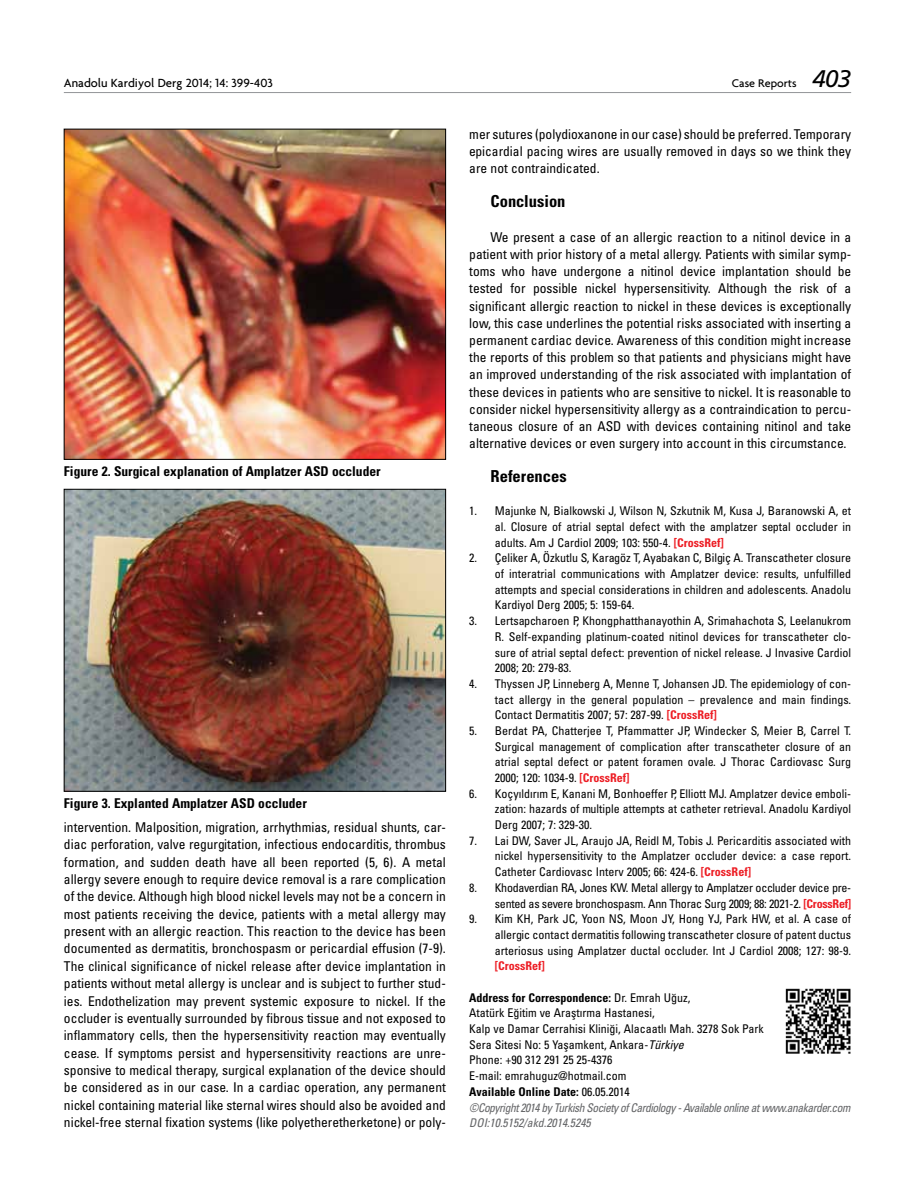
<style>
.page{position:relative;width:915px;height:1191px;background:#fff}
.page>*{position:absolute;margin:0;border:0;box-sizing:border-box;transform-origin:0 0}
.t1{font:16.5px "Univers Cond Bd Tr";color:#000}
.t2{font:13.5px/17.4px "Univers Condensed Tr";color:#000;text-align:justify}
.t3{font:13.5px "Univers Cond Bd Tr";color:#000}
.t4{font:500 12.75px "Firma";color:#000}
.t5{font:12px/15.8px "Univers Condensed Tr";color:#000;text-align:justify}
.t6{font:12px/15.8px "Univers Condensed Tr";letter-spacing:-.02em;color:#000;text-align:right}
.t7{font:12px/15.8px "Univers Cond Ita Tr";letter-spacing:-.04em;color:#636466;scale:.96 1}
.t8{font:12px "Univers Cond Bd Tr";color:#000}
.t9{font:500 12px "Firma";color:#000}
.t10{font:12px "Univers Cond Bd Tr";color:#ed1d24}
.s1{font-family:"Frutiger Italic Tr";font-weight:400;font-size:24px}
.s2{font-family:"Univers Cond Bd Tr";color:#ed1d24}
.s3{font-family:"Univers Condensed Tr"}
.s4{font-family:"Univers Cond Ita Tr"}
</style>
<div class="page">
<img style="left:66px;top:131px;width:377px;height:326px">
<img style="left:66px;top:491px;width:377px;height:298px">
<div style="left:64px;top:489px;width:381px;height:302px;border:1px solid #000"></div>
<img style="left:785px;top:988px;width:65px;height:65px">
<hr style="left:64px;top:92px;width:786px;height:1px;background:#939598">
<p class="t4" style="left:64px;top:75px;width:210px">Anadolu Kardiyol Derg 2014; 14: 399-403</p>
<p class="t9" style="left:731px;top:76px;width:121px">Case Reports <span class="s1">403</span></p>
<p class="t3" style="left:64px;top:463px;width:318px">Figure 2. Surgical explanation of Amplatzer ASD occluder</p>
<p class="t3" style="left:64px;top:795px;width:244px">Figure 3. Explanted Amplatzer ASD occluder</p>
<p class="t2" style="left:64px;top:818px;width:383px">intervention. Malposition, migration, arrhythmias, residual shunts, car&shy;diac perforation, valve regurgitation, infectious endocarditis, thrombus formation, and sudden death have all been reported (5, 6). A metal allergy severe enough to require device removal is a rare complication of the device. Although high blood nickel levels may not be a concern in most patients receiving the device, patients with a metal allergy may present with an allergic reaction. This reaction to the device has been documented as dermatitis, bronchospasm or pericardial effusion (7-9).<br>The clinical significance of nickel release after device implantation in patients without metal allergy is unclear and is subject to further stud&shy;ies. Endothelization may prevent systemic exposure to nickel. If the occluder is eventually surrounded by fibrous tissue and not exposed to inflammatory cells, then the hypersensitivity reaction may eventually cease. If symptoms persist and hypersensitivity reactions are unre&shy;sponsive to medical therapy, surgical explanation of the device should be considered as in our case. In a cardiac operation, any permanent nickel containing material like sternal wires should also be avoided and nickel-free sternal fixation systems (like polyetheretherketone) or poly-</p>
<p class="t2" style="left:469px;top:125px;width:383px">mer sutures (polydioxanone in our case) should be preferred. Temporary epicardial pacing wires are usually removed in days so we think they are not contraindicated.</p>
<p class="t1" style="left:490px;top:191px;width:76px">Conclusion</p>
<p class="t2" style="left:469px;top:228px;width:383px;text-indent:21px">We present a case of an allergic reaction to a nitinol device in a patient with prior history of a metal allergy. Patients with similar symp&shy;toms who have undergone a nitinol device implantation should be tested for possible nickel hypersensitivity. Although the risk of a significant allergic reaction to nickel in these devices is exceptionally low, this case underlines the potential risks associated with inserting a permanent cardiac device. Awareness of this condition might increase the reports of this problem so that patients and physicians might have an improved understanding of the risk associated with implantation of these devices in patients who are sensitive to nickel. It is reasonable to consider nickel hypersensitivity allergy as a contraindication to percu&shy;taneous closure of an ASD with devices containing nitinol and take alternative devices or even surgery into account in this circumstance.</p>
<p class="t1" style="left:490px;top:466px;width:78px">References</p>
<p class="t5" style="left:494px;top:503px;width:358px;text-indent:-26px">1. Majunke N, Bialkowski J, Wilson N, Szkutnik M, Kusa J, Baranowski A, et al. Closure of atrial septal defect with the amplatzer septal occluder in adults. Am J Cardiol 2009; 103: 550-4. <span class="s2">[CrossRef]</span></p>
<p class="t5" style="left:494px;top:550px;width:358px;text-indent:-26px">2. Çeliker A, Özkutlu S, Karagöz T, Ayabakan C, Bilgiç A. Transcatheter closure of interatrial communications with Amplatzer device: results, unfulfilled attempts and special considerations in children and adolescents. Anadolu Kardiyol Derg 2005; 5: 159-64.</p>
<p class="t5" style="left:494px;top:612px;width:358px;text-indent:-26px">3. Lertsapcharoen P, Khongphatthanayothin A, Srimahachota S, Leelanukrom R. Self-expanding platinum-coated nitinol devices for transcatheter clo&shy;sure of atrial septal defect: prevention of nickel release. J Invasive Cardiol 2008; 20: 279-83.</p>
<p class="t5" style="left:494px;top:675px;width:358px;text-indent:-26px">4. Thyssen JP, Linneberg A, Menne T, Johansen JD. The epidemiology of con&shy;tact allergy in the general population – prevalence and main findings.<br>Contact Dermatitis 2007; 57: 287-99. <span class="s2">[CrossRef]</span></p>
<p class="t5" style="left:494px;top:722px;width:358px;text-indent:-26px">5. Berdat PA, Chatterjee T, Pfammatter JP, Windecker S, Meier B, Carrel T.<br>Surgical management of complication after transcatheter closure of an atrial septal defect or patent foramen ovale. J Thorac Cardiovasc Surg 2000; 120: 1034-9. <span class="s2">[CrossRef]</span></p>
<p class="t5" style="left:494px;top:785px;width:358px;text-indent:-26px">6. Koçyıldırım E, Kanani M, Bonhoeffer P, Elliott MJ. Amplatzer device emboli&shy;zation: hazards of multiple attempts at catheter retrieval. Anadolu Kardiyol Derg 2007; 7: 329-30.</p>
<p class="t5" style="left:494px;top:832px;width:358px;text-indent:-26px">7. Lai DW, Saver JL, Araujo JA, Reidl M, Tobis J. Pericarditis associated with nickel hypersensitivity to the Amplatzer occluder device: a case report.<br>Catheter Cardiovasc Interv 2005; 66: 424-6. <span class="s2">[CrossRef]</span></p>
<p class="t6" style="left:469px;top:879px;width:383px">8. Khodaverdian RA, Jones KW. Metal allergy to Amplatzer occluder device pre&shy;sented as severe bronchospasm. Ann Thorac Surg 2009; 88: 2021-2. <span class="s2">[CrossRef]</span></p>
<p class="t5" style="left:494px;top:910px;width:358px;text-indent:-26px">9. Kim KH, Park JC, Yoon NS, Moon JY, Hong YJ, Park HW, et al. A case of allergic contact dermatitis following transcatheter closure of patent ductus arteriosus using Amplatzer ductal occluder. Int J Cardiol 2008; 127: 98-9.</p>
<p class="t10" style="left:494px;top:958px;width:52px">[CrossRef]</p>
<p class="t8" style="left:469px;top:990px;width:222px">Address for Correspondence: <span class="s3">Dr. Emrah Uğuz,</span></p>
<p class="t5" style="left:469px;top:1005px;width:296px;text-align:left">Atatürk Eğitim ve Araştırma Hastanesi,<br>Kalp ve Damar Cerrahisi Kliniği, Alacaatlı Mah. 3278 Sok Park Sera Sitesi No: 5 Yaşamkent, Ankara-<span class="s4">Türkiye<br></span>Phone: +90 312 291 25 25-4376<br>E-mail: emrahuguz@hotmail.com</p>
<p class="t8" style="left:469px;top:1084px;width:162px">Available Online Date: <span class="s3">06.05.2014</span></p>
<p class="t7" style="left:469px;top:1099px;width:398px">©Copyright 2014 by Turkish Society of Cardiology - Available online at www.anakarder.com<br>DOI:10.5152/akd.2014.5245</p>
</div>
